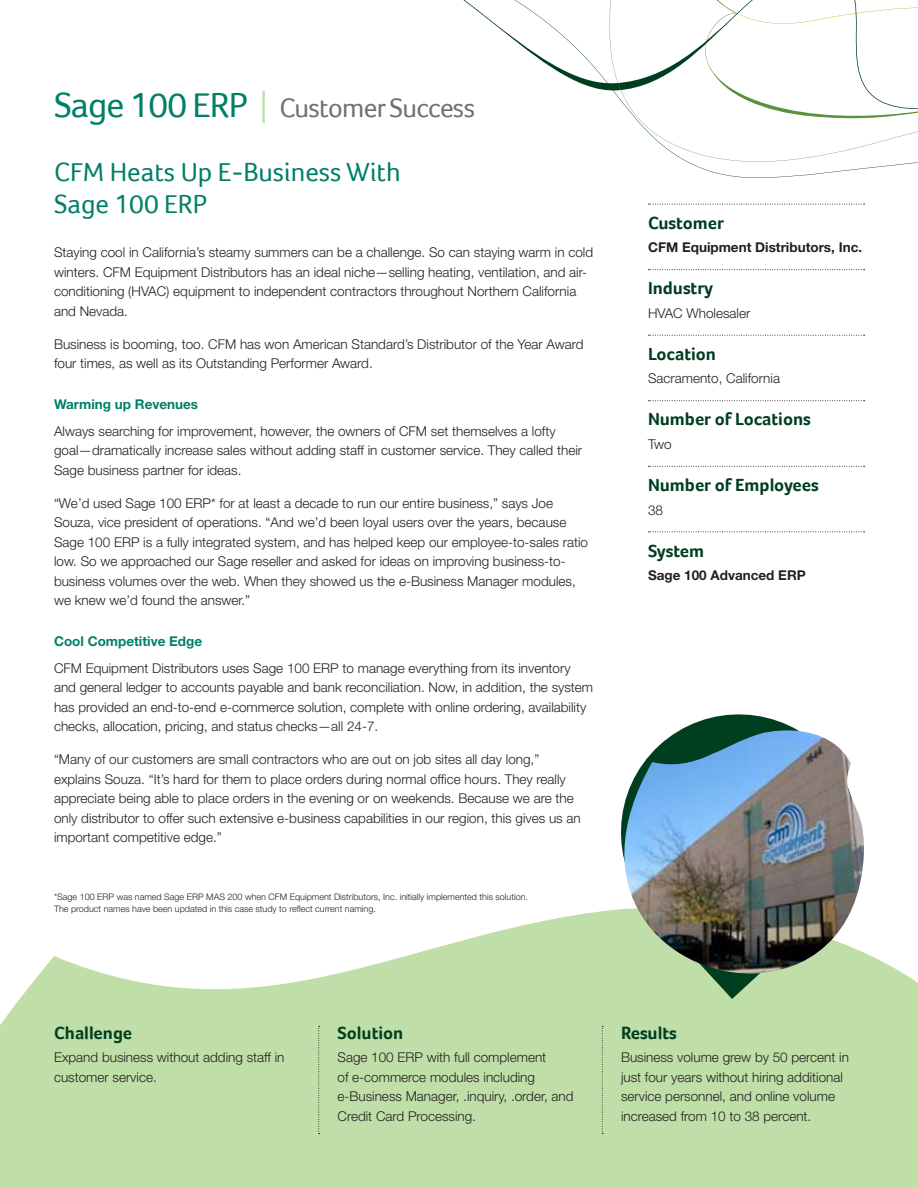
<style>
.page{position:relative;width:918px;height:1188px;background:#fff}
.page>*{position:absolute;margin:0;border:0;box-sizing:border-box;transform-origin:0 0}
.t1{font:27.3px "Foco";letter-spacing:-.025em;color:#717074}
.t2{font:27px/32.2px "Foco";color:#008066}
.Side_Header{font:700 18px "Foco";color:#003e20}
.Bottom_Challenge_Hea{font:700 18px "Foco";color:#003e20}
.Body{font:300 13.5px/19.5px "Helvetica Neue LT Std";color:#231f20}
.Bold_Body{font:700 13.5px "Helvetica Neue LT Std";color:#231f20}
.Subhead{font:700 13.5px "Helvetica Neue LT Std";color:#008066}
.t3{font:300 9px/12.8px "Helvetica Neue LT Std";color:#231f20}
.s1{font-size:35.85px;color:#008066}
.s2{font-family:"Helvetica Neue LT Std";font-weight:300;font-size:44.85px;color:#c0dea8}
</style>
<div class="page">
<svg style="left:0;top:910px;width:918px;height:278px;fill:#c0dea8"></svg>
<svg style="left:463px;top:0;width:455px;height:178px"></svg>
<svg style="left:608px;top:714px;width:262px;height:285px"></svg>
<img style="left:623px;top:730px;width:241px;height:244px">
<svg style="left:648px;top:204px;width:217px;height:1px"></svg>
<svg style="left:648px;top:269px;width:217px;height:1px"></svg>
<svg style="left:648px;top:335px;width:217px;height:1px"></svg>
<svg style="left:648px;top:400px;width:217px;height:1px"></svg>
<svg style="left:648px;top:466px;width:217px;height:1px"></svg>
<svg style="left:648px;top:531px;width:217px;height:1px"></svg>
<svg style="left:602px;top:1026px;width:1px;height:108px"></svg>
<svg style="left:318px;top:1026px;width:2px;height:108px"></svg>
<p class="t1" style="left:54px;top:92px;width:423px"><span class="s1">Sage 100 ERP</span> <span class="s2">I</span> Customer Success</p>
<p class="t2" style="left:54px;top:156px;width:348px">CFM Heats Up E-Business With<br>Sage 100 ERP</p>
<p class="Body" style="left:54px;top:242px;width:541px">Staying cool in California’s steamy summers can be a challenge. So can staying warm in cold winters. CFM Equipment Distributors has an ideal niche—selling heating, ventilation, and air&shy;conditioning (HVAC) equipment to independent contractors throughout Northern California and Nevada.</p>
<p class="Body" style="left:54px;top:334px;width:531px">Business is booming, too. CFM has won American Standard’s Distributor of the Year Award four times, as well as its Outstanding Performer Award.</p>
<p class="Subhead" style="left:54px;top:396px;width:146px">Warming up Revenues</p>
<p class="Body" style="left:54px;top:421px;width:530px">Always searching for improvement, however, the owners of CFM set themselves a lofty goal—dramatically increase sales without adding staff in customer service. They called their<br>Sage business partner for ideas.</p>
<p class="Body" style="left:54px;top:493px;width:536px">“We’d used Sage 100 ERP* for at least a decade to run our entire business,” says Joe Souza, vice president of operations. “And we’d been loyal users over the years, because Sage 100 ERP is a fully integrated system, and has helped keep our employee-to-sales ratio low. So we approached our Sage reseller and asked for ideas on improving business-to&shy;business volumes over the web. When they showed us the e-Business Manager modules, we knew we’d found the answer.”</p>
<p class="Subhead" style="left:54px;top:633px;width:150px">Cool Competitive Edge</p>
<p class="Body" style="left:54px;top:658px;width:541px">CFM Equipment Distributors uses Sage 100 ERP to manage everything from its inventory and general ledger to accounts payable and bank reconciliation. Now, in addition, the system has provided an end-to-end e-commerce solution, complete with online ordering, availability checks, allocation, pricing, and status checks—all 24-7.</p>
<p class="Body" style="left:54px;top:749px;width:528px">“Many of our customers are small contractors who are out on job sites all day long,” explains Souza. “It’s hard for them to place orders during normal office hours. They really appreciate being able to place orders in the evening or on weekends. Because we are the only distributor to offer such extensive e-business capabilities in our region, this gives us an important competitive edge.”</p>
<p class="t3" style="left:54px;top:890px;width:476px">*Sage 100 ERP was named Sage ERP MAS 200 when CFM Equipment Distributors, Inc. initially implemented this solution.<br>The product names have been updated in this case study to reflect current naming.</p>
<p class="Side_Header" style="left:648px;top:212px;width:77px">Customer</p>
<p class="Bold_Body" style="left:648px;top:239px;width:216px">CFM Equipment Distributors, Inc.</p>
<p class="Side_Header" style="left:648px;top:278px;width:67px">Industry</p>
<p class="Body" style="left:648px;top:303px;width:104px">HVAC Wholesaler</p>
<p class="Side_Header" style="left:648px;top:343px;width:70px">Location</p>
<p class="Body" style="left:648px;top:369px;width:134px">Sacramento, California</p>
<p class="Side_Header" style="left:648px;top:409px;width:164px">Number of Locations</p>
<p class="Body" style="left:648px;top:434px;width:25px">Two</p>
<p class="Side_Header" style="left:648px;top:474px;width:172px">Number of Employees</p>
<p class="Body" style="left:648px;top:500px;width:17px">38</p>
<p class="Side_Header" style="left:648px;top:540px;width:58px">System</p>
<p class="Bold_Body" style="left:648px;top:567px;width:159px">Sage 100 Advanced ERP</p>
<p class="Bottom_Challenge_Hea" style="left:54px;top:1022px;width:80px">Challenge</p>
<p class="Body" style="left:54px;top:1047px;width:232px">Expand business without adding staff in customer service.</p>
<p class="Bottom_Challenge_Hea" style="left:338px;top:1022px;width:67px">Solution</p>
<p class="Body" style="left:338px;top:1047px;width:238px">Sage 100 ERP with full complement<br>of e-commerce modules including e-Business Manager, .inquiry, .order, and Credit Card Processing.</p>
<p class="Bottom_Challenge_Hea" style="left:621px;top:1022px;width:57px">Results</p>
<p class="Body" style="left:621px;top:1047px;width:230px">Business volume grew by 50 percent in just four years without hiring additional service personnel, and online volume increased from 10 to 38 percent.</p>
</div>
